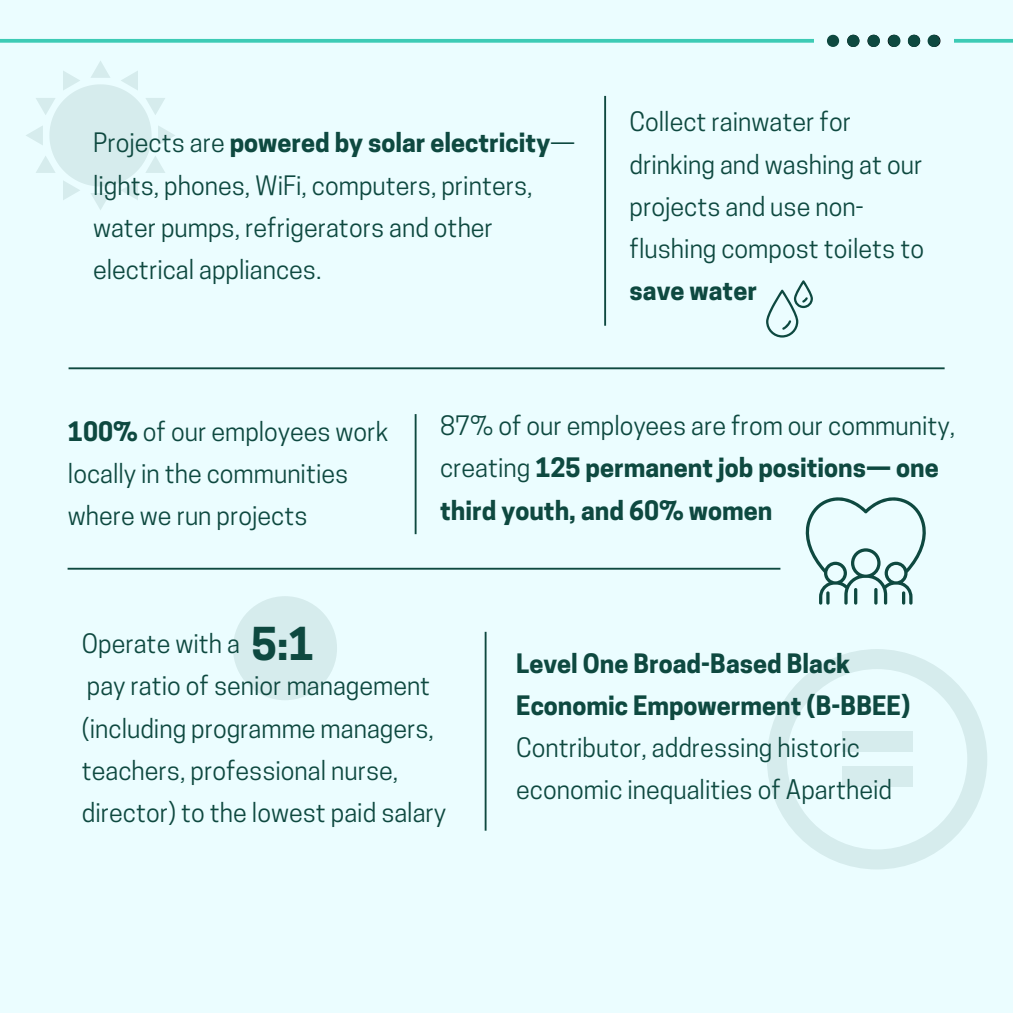
<style>
.page{position:relative;width:1013px;height:1013px;background:#fff}
.page>*{position:absolute;margin:0;border:0;box-sizing:border-box;transform-origin:0 0}
.t1{font:700 42.5px "Cooper Hewitt";color:#0e4940}
.t2{font:25.12px/42.2px "Cooper Hewitt";color:#0e4940}
.t3{font:700 25.12px/42.2px "Cooper Hewitt";color:#0e4940}
.s1{font-weight:700}
.s2{font-weight:400}
</style>
<div class="page">
<div style="left:0;top:0;width:1012px;height:1012px;background:#ebfdff"></div>
<hr style="left:604px;top:96px;width:2px;height:230px;background:#0e4940">
<hr style="left:69px;top:367px;width:875px;height:2px;background:#0e4940">
<hr style="left:68px;top:568px;width:712px;height:1px;background:#0e4940">
<svg style="left:26px;top:61px;width:149px;height:149px"></svg>
<svg style="left:766px;top:280px;width:47px;height:57px"></svg>
<hr style="left:414px;top:414px;width:2px;height:120px;background:#0e4940">
<svg style="left:805px;top:497px;width:121px;height:107px"></svg>
<hr style="left:484px;top:632px;width:2px;height:198px;background:#0e4940">
<svg style="left:767px;top:649px;width:220px;height:220px"></svg>
<div style="left:842px;top:731px;width:70px;height:20px;background:#d6eced"></div>
<div style="left:842px;top:766px;width:70px;height:20px;background:#d6eced"></div>
<div style="left:233px;top:596px;width:104px;height:104px;background:#d6eced;border-radius:50%"></div>
<svg style="left:0;top:39px;width:1012px;height:4px;background:#4aceba"></svg>
<div style="left:813px;top:26px;width:140px;height:30px;background:#ebfdff"></div>
<svg style="left:827px;top:35px;width:12px;height:12px"></svg>
<svg style="left:847px;top:35px;width:12px;height:12px"></svg>
<svg style="left:867px;top:35px;width:12px;height:12px"></svg>
<svg style="left:887px;top:35px;width:13px;height:12px"></svg>
<svg style="left:907px;top:35px;width:13px;height:12px"></svg>
<svg style="left:927px;top:35px;width:13px;height:12px"></svg>
<p class="t2" style="left:93px;top:125px;width:484px">Projects are <span class="s1">powered by solar electricity</span>— lights, phones, WiFi, computers, printers, water pumps, refrigerators and other electrical appliances.</p>
<p class="t2" style="left:629px;top:104px;width:296px">Collect rainwater for drinking and washing at our projects and use non&shy;flushing compost toilets to</p>
<p class="t3" style="left:629px;top:273px;width:129px">save water</p>
<p class="t2" style="left:68px;top:413px;width:322px"><span class="s1">100%</span> of our employees work locally in the communities where we run projects</p>
<p class="t3" style="left:440px;top:408px;width:516px"><span class="s2">87% of our employees are from our community, creating</span> 125 permanent job positions— one third youth, and 60% women</p>
<h1 class="t1" style="left:252px;top:628px;width:64px">5:1</h1>
<p class="t2" style="left:82px;top:625px;width:366px">Operate with a<br>pay ratio of senior management (including programme managers, teachers, professional nurse, director) to the lowest paid salary</p>
<p class="t3" style="left:516px;top:645px;width:395px">Level One Broad-Based Black<br>Economic Empowerment (B-BBEE)</p>
<p class="t2" style="left:516px;top:729px;width:377px">Contributor, addressing historic economic inequalities of Apartheid</p>
</div>
